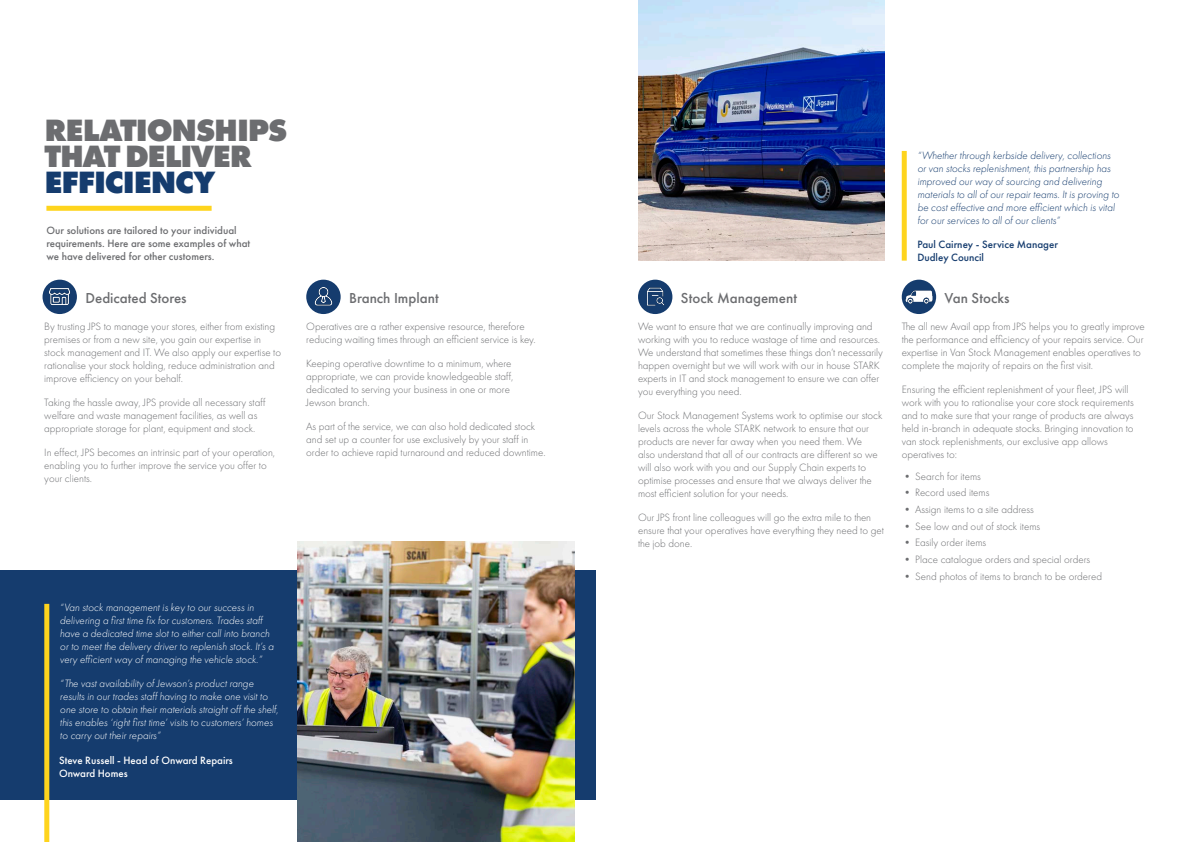
<style>
.page{position:relative;width:1191px;height:842px;background:#fff}
.page>*{position:absolute;margin:0;border:0;box-sizing:border-box;transform-origin:0 0}
.Title_2{font:800 32px/26px "Futura PT";letter-spacing:-.04em;color:#6c6d70}
.t1{font:500 15px "Futura PT";color:#6c6d70}
.t2{font:300 11px/13px "Futura PT";color:#6c6d70}
.t3{font:italic 300 11px/13px "Futura PT";color:#fff}
.t4{font:italic 300 11px/13px "Futura PT";color:#153c6e}
.t5{font:500 11px/13px "Futura PT";color:#6c6d70}
.t6{font:500 11px/13px "Futura PT";color:#fff}
.t7{font:500 11px/13px "Futura PT";color:#153c6e}
.s1{color:#153c6e}
</style>
<div class="page">
<div style="left:0;top:570px;width:595px;height:229px;background:#153c6e"></div>
<div style="left:46px;top:206px;width:166px;height:5px;background:#fed41d"></div>
<div style="left:44px;top:604px;width:5px;height:238px;background:#fed41d"></div>
<div style="left:901px;top:151px;width:5px;height:110px;background:#fed41d"></div>
<img style="left:298px;top:542px;width:276px;height:300px">
<img style="left:638px;top:0;width:246px;height:260px">
<div style="left:43px;top:280px;width:34px;height:34px;background:#153c6e;border-radius:50%"></div>
<img style="left:49px;top:288px;width:21px;height:17px">
<div style="left:306px;top:280px;width:35px;height:34px;background:#153c6e;border-radius:50%"></div>
<img style="left:314px;top:287px;width:18px;height:19px">
<div style="left:638px;top:280px;width:34px;height:34px;background:#153c6e;border-radius:50%"></div>
<img style="left:647px;top:288px;width:17px;height:18px">
<div style="left:901px;top:280px;width:35px;height:34px;background:#153c6e;border-radius:50%"></div>
<img style="left:905px;top:291px;width:27px;height:12px">
<p class="Title_2" style="left:44px;top:116px;width:244px">RELATIONSHIPS<br>THAT DELIVER<br><span class="s1">EFFICIENCY</span></p>
<p class="t5" style="left:46px;top:224px;width:205px">Our solutions are tailored to your individual requirements. Here are some examples of what we have delivered for other customers.</p>
<p class="t1" style="left:85px;top:289px;width:103px">Dedicated Stores</p>
<p class="t2" style="left:44px;top:320px;width:238px">By trusting JPS to manage your stores, either from existing premises or from a new site, you gain our expertise in stock management and IT. We also apply our expertise to rationalise your stock holding, reduce administration and improve efficiency on your behalf.</p>
<p class="t2" style="left:44px;top:396px;width:222px">Taking the hassle away, JPS provide all necessary staff welfare and waste management facilities, as well as appropriate storage for plant, equipment and stock.</p>
<p class="t2" style="left:44px;top:446px;width:232px">In effect, JPS becomes an intrinsic part of your operation, enabling you to further improve the service you offer to your clients.</p>
<p class="t1" style="left:349px;top:289px;width:91px">Branch Implant</p>
<p class="t2" style="left:306px;top:320px;width:231px">Operatives are a rather expensive resource, therefore reducing waiting times through an efficient service is key.</p>
<p class="t2" style="left:306px;top:357px;width:209px">Keeping operative downtime to a minimum, where appropriate, we can provide knowledgeable staff, dedicated to serving your business in one or more Jewson branch.</p>
<p class="t2" style="left:306px;top:420px;width:241px">As part of the service, we can also hold dedicated stock and set up a counter for use exclusively by your staff in order to achieve rapid turnaround and reduced downtime.</p>
<p class="t3" style="left:60px;top:601px;width:215px">“Van stock management is key to our success in delivering a first time fix for customers. Trades staff have a dedicated time slot to either call into branch or to meet the delivery driver to replenish stock. It’s a very efficient way of managing the vehicle stock.”</p>
<p class="t3" style="left:60px;top:676px;width:220px">“The vast availability of Jewson’s product range results in our trades staff having to make one visit to one store to obtain their materials straight off the shelf, this enables ‘right first time’ visits to customers’ homes to carry out their repairs”</p>
<p class="t6" style="left:59px;top:754px;width:175px">Steve Russell - Head of Onward Repairs<br>Onward Homes</p>
<p class="t1" style="left:681px;top:289px;width:118px">Stock Management</p>
<p class="t2" style="left:638px;top:320px;width:246px">We want to ensure that we are continually improving and working with you to reduce wastage of time and resources.<br>We understand that sometimes these things don’t necessarily happen overnight but we will work with our in house STARK experts in IT and stock management to ensure we can offer you everything you need.</p>
<p class="t2" style="left:638px;top:409px;width:246px">Our Stock Management Systems work to optimise our stock levels across the whole STARK network to ensure that our products are never far away when you need them. We<br>also understand that all of our contracts are different so we will also work with you and our Supply Chain experts to optimise processes and ensure that we always deliver the most efficient solution for your needs.</p>
<p class="t2" style="left:638px;top:511px;width:247px">Our JPS front line colleagues will go the extra mile to then ensure that your operatives have everything they need to get the job done.</p>
<p class="t4" style="left:917px;top:149px;width:203px">“Whether through kerbside delivery, collections or van stocks replenishment, this partnership has improved our way of sourcing and delivering materials to all of our repair teams. It is proving to be cost effective and more efficient which is vital for our services to all of our clients”</p>
<p class="t7" style="left:917px;top:237px;width:142px">Paul Cairney - Service Manager<br>Dudley Council</p>
<p class="t1" style="left:944px;top:289px;width:66px">Van Stocks</p>
<p class="t2" style="left:901px;top:320px;width:245px">The all new Avail app from JPS helps you to greatly improve the performance and efficiency of your repairs service. Our expertise in Van Stock Management enables operatives to complete the majority of repairs on the first visit.</p>
<p class="t2" style="left:901px;top:383px;width:233px">Ensuring the efficient replenishment of your fleet, JPS will work with you to rationalise your core stock requirements and to make sure that your range of products are always held in-branch in adequate stocks. Bringing innovation to van stock replenishments, our exclusive app allows operatives to:</p>
<p class="t2" style="left:901px;top:470px;width:81px">• Search for items</p>
<p class="t2" style="left:901px;top:486px;width:89px">• Record used items</p>
<p class="t2" style="left:901px;top:503px;width:134px">• Assign items to a site address</p>
<p class="t2" style="left:901px;top:520px;width:140px">• See low and out of stock items</p>
<p class="t2" style="left:901px;top:536px;width:86px">• Easily order items</p>
<p class="t2" style="left:901px;top:553px;width:190px">• Place catalogue orders and special orders</p>
<p class="t2" style="left:901px;top:570px;width:202px">• Send photos of items to branch to be ordered</p>
</div>
